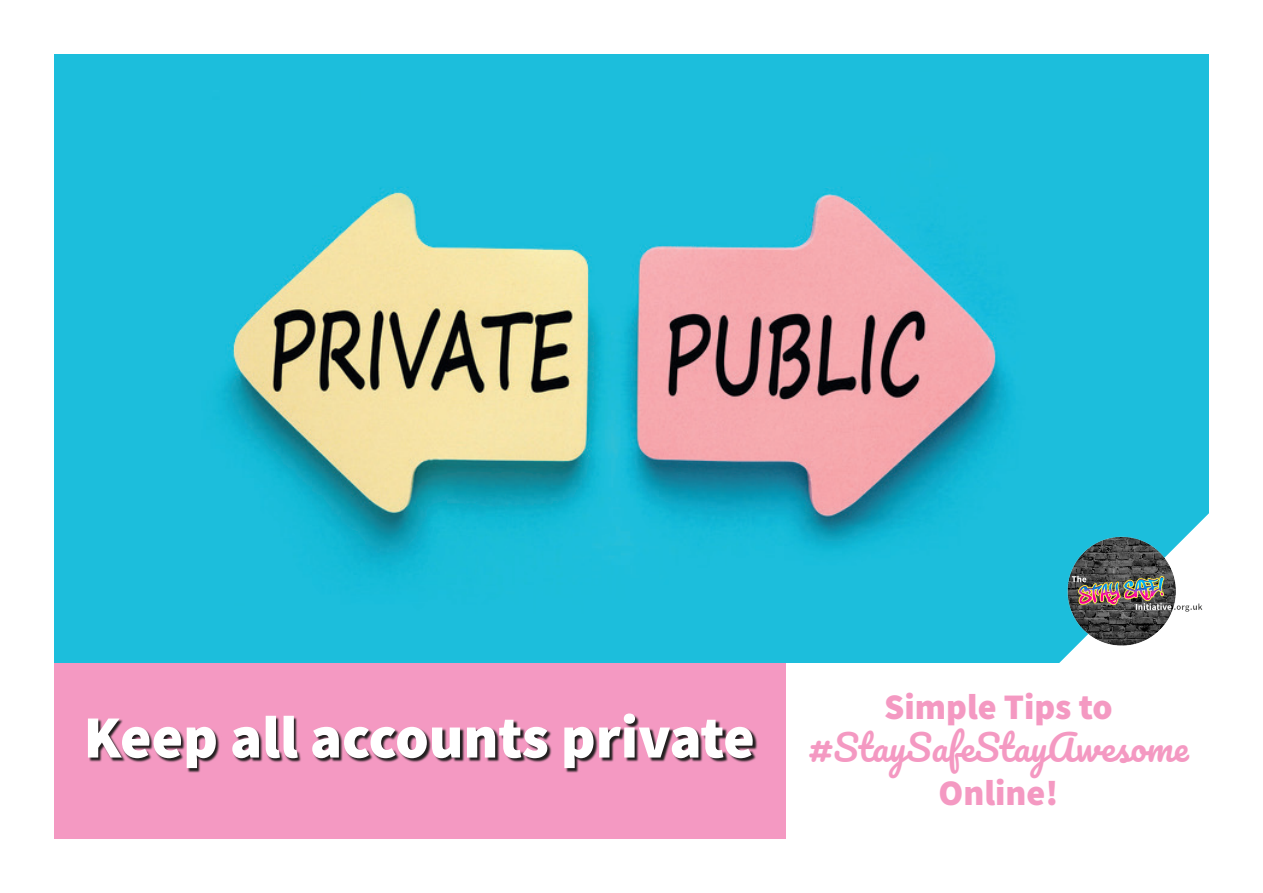
<style>
.page{position:relative;width:1263px;height:893px;background:#fff}
.page>*{position:absolute;margin:0;border:0;box-sizing:border-box;transform-origin:0 0}
.t1{font:900 60px "Source Sans Pro";color:#fff}
.t2{font:36px "Pacifico";color:#f499c2}
.t3{font:900 36px "Source Sans Pro";color:#f499c2}
</style>
<div class="page">
<img style="left:54px;top:54px;width:1155px;height:609px">
<svg style="left:1033px;top:502px;width:176px;height:161px;background:#2bc2de"></svg>
<div style="left:54px;top:663px;width:733px;height:176px;background:#f499c2"></div>
<img style="left:1064px;top:524px;width:140px;height:139px">
<svg style="left:90px;top:715px;width:667px;height:58px"></svg>
<p class="t1" style="left:84px;top:696px;width:673px">Keep all accounts private</p>
<p class="t3" style="left:884px;top:682px;width:230px">Simple Tips to</p>
<p class="t2" style="left:808px;top:729px;width:381px">#StaySafeStayAwesome</p>
<p class="t3" style="left:938px;top:769px;width:121px">Online!</p>
</div>
